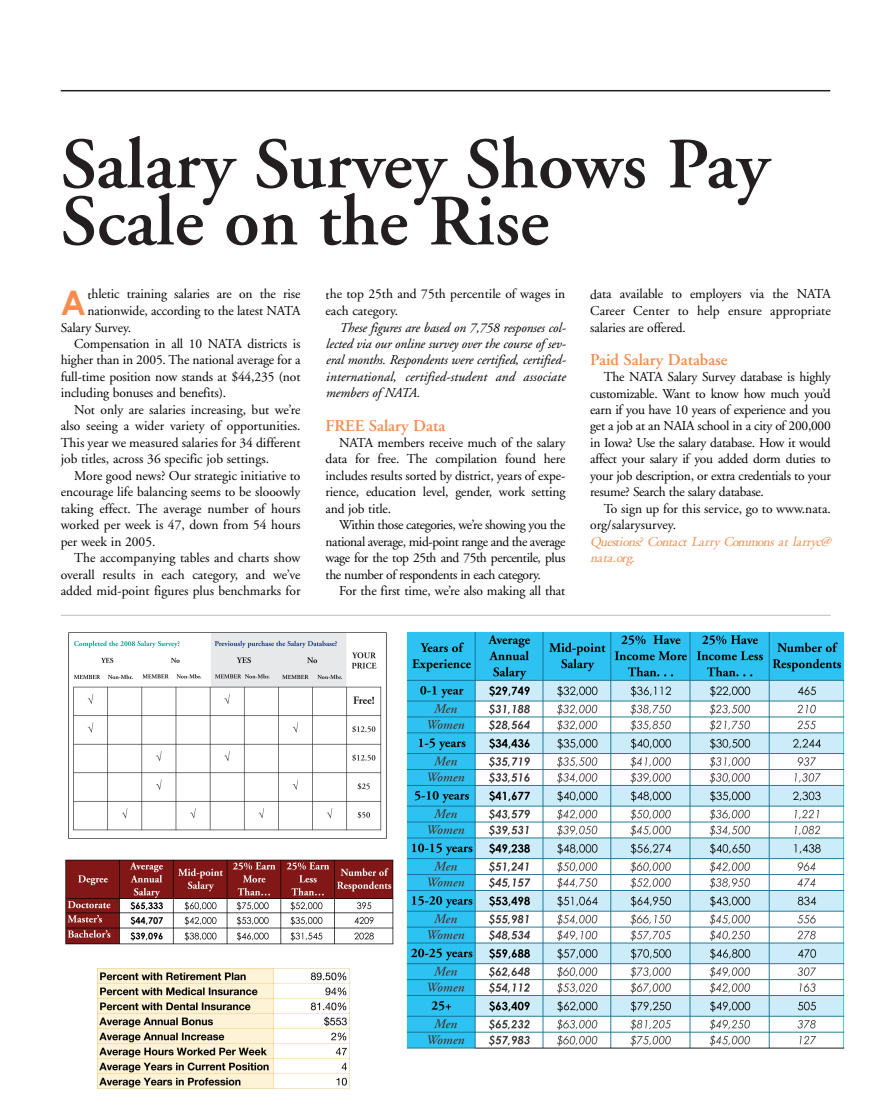
<style>
.page{position:relative;width:891px;height:1107px;background:#fff}
.page>*{position:absolute;margin:0;border:0;box-sizing:border-box;transform-origin:0 0}
.t1{font:600 72px/57px "Adobe Garamond";color:#231f20}
.t2{font:700 33.9px "Century Gothic";color:#f68c50}
.t3{font:600 16.5px "Adobe Garamond";color:#f68c50}
.t4{font:13.5px/16.5px "Adobe Garamond";color:#000;text-align:justify}
.t5{font:italic 13.5px/16.5px "Adobe Garamond";letter-spacing:.01em;color:#000;text-align:justify}
.t6{font:italic 13.5px/16.5px "Adobe Garamond";color:#f68c50}
</style>
<div class="page">
<hr style="left:61px;top:90px;width:769px;height:1px;background:#231f20">
<img style="left:407px;top:632px;width:437px;height:417px">
<img style="left:97px;top:968px;width:253px;height:121px">
<img style="left:68px;top:632px;width:319px;height:207px">
<hr style="left:61px;top:615px;width:770px;height:1px;background:#bcbdc0">
<img style="left:65px;top:859px;width:328px;height:85px">
<h1 class="t1" style="left:61px;top:142px;width:710px">Salary Survey Shows Pay<br>Scale on the Rise</h1>
<h2 class="t2" style="left:61px;top:283px;width:27px">A</h2>
<p class="t4" style="left:88px;top:287px;width:214px">thletic training salaries are on the rise</p>
<p class="t4" style="left:88px;top:304px;width:214px">nationwide, according to the latest NATA</p>
<p class="t4" style="left:61px;top:320px;width:72px">Salary Survey.</p>
<p class="t4" style="left:74px;top:337px;width:228px">Compensation in all 10 NATA districts is</p>
<p class="t4" style="left:61px;top:353px;width:241px">higher than in 2005. The national average for a</p>
<p class="t4" style="left:61px;top:370px;width:241px">full-time position now stands at $44,235 (not</p>
<p class="t4" style="left:61px;top:386px;width:167px">including bonuses and benefits).</p>
<p class="t4" style="left:74px;top:403px;width:228px">Not only are salaries increasing, but we’re</p>
<p class="t4" style="left:61px;top:419px;width:241px">also seeing a wider variety of opportunities.</p>
<p class="t4" style="left:61px;top:436px;width:241px">This year we measured salaries for 34 different</p>
<p class="t4" style="left:61px;top:452px;width:210px">job titles, across 36 specific job settings.</p>
<p class="t4" style="left:74px;top:469px;width:228px">More good news? Our strategic initiative to</p>
<p class="t4" style="left:61px;top:485px;width:241px">encourage life balancing seems to be slooowly</p>
<p class="t4" style="left:61px;top:502px;width:241px">taking effect. The average number of hours</p>
<p class="t4" style="left:61px;top:518px;width:241px">worked per week is 47, down from 54 hours</p>
<p class="t4" style="left:61px;top:535px;width:96px">per week in 2005.</p>
<p class="t4" style="left:74px;top:551px;width:228px">The accompanying tables and charts show</p>
<p class="t4" style="left:61px;top:568px;width:241px">overall results in each category, and we’ve</p>
<p class="t4" style="left:61px;top:584px;width:241px">added mid-point figures plus benchmarks for</p>
<p class="t4" style="left:326px;top:287px;width:241px">the top 25th and 75th percentile of wages in each category.</p>
<p class="t5" style="left:326px;top:320px;width:242px;text-indent:13px">These figures are based on 7,758 responses col&shy;lected via our online survey over the course of sev&shy;eral months. Respondents were certified, certified&shy;international, certified-student and associate members of NATA.</p>
<p class="t3" style="left:326px;top:419px;width:121px">FREE Salary Data</p>
<p class="t4" style="left:326px;top:436px;width:241px;text-indent:14px">NATA members receive much of the salary data for free. The compilation found here includes results sorted by district, years of expe&shy;rience, education level, gender, work setting and job title.</p>
<p class="t4" style="left:326px;top:518px;width:241px;text-indent:14px">Within those categories, we’re showing you the national average, mid-point range and the average wage for the top 25th and 75th percentile, plus the number of respondents in each category.</p>
<p class="t4" style="left:339px;top:584px;width:228px">For the first time, we’re also making all that</p>
<p class="t4" style="left:590px;top:287px;width:242px">data available to employers via the NATA Career Center to help ensure appropriate salaries are offered.</p>
<p class="t3" style="left:590px;top:353px;width:139px">Paid Salary Database</p>
<p class="t4" style="left:590px;top:370px;width:242px;text-indent:14px">The NATA Salary Survey database is highly customizable. Want to know how much you’d earn if you have 10 years of experience and you get a job at an NAIA school in a city of 200,000 in Iowa? Use the salary database. How it would affect your salary if you added dorm duties to your job description, or extra credentials to your resume? Search the salary database.</p>
<p class="t4" style="left:590px;top:502px;width:242px;text-indent:14px">To sign up for this service, go to www.nata. org/salarysurvey.</p>
<p class="t6" style="left:590px;top:535px;width:245px">Questions? Contact Larry Commons at larryc@ nata.org.</p>
</div>
